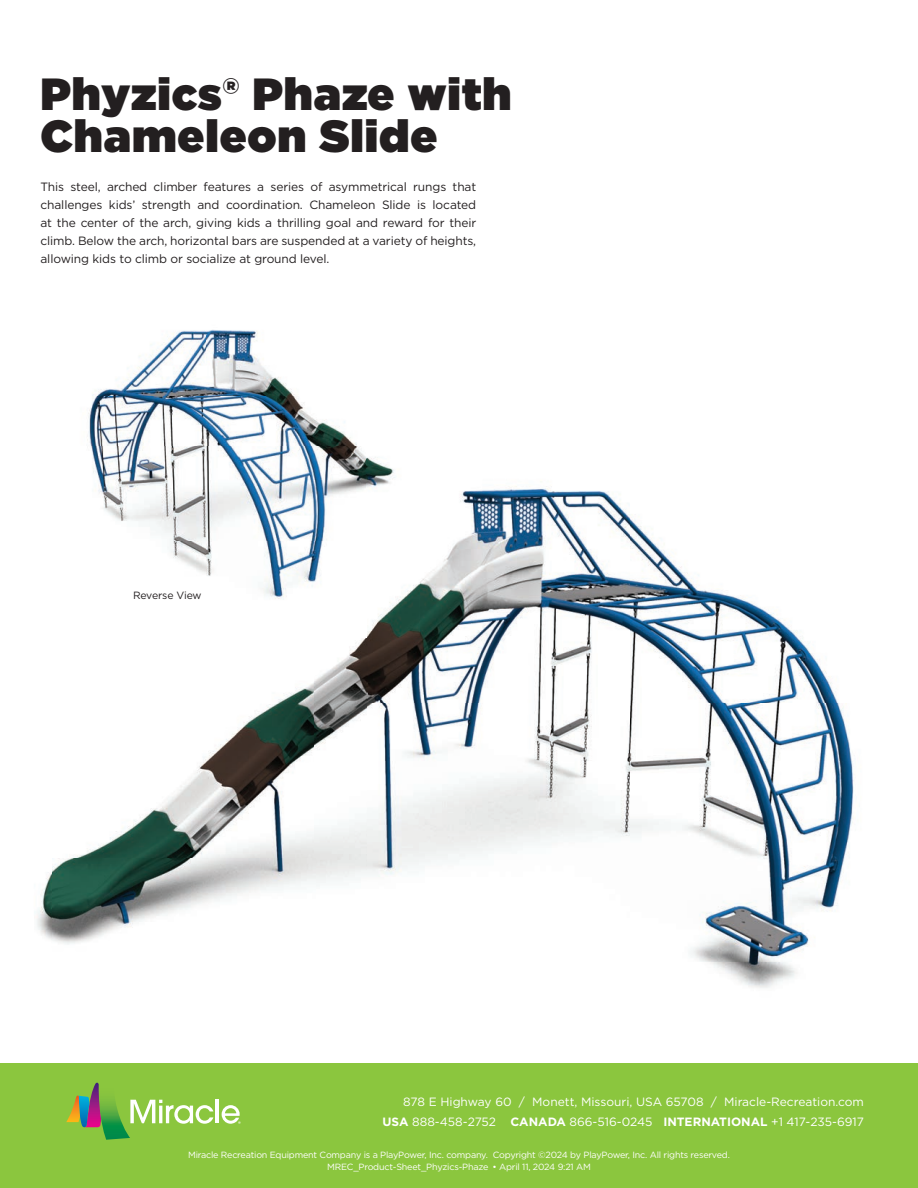
<style>
.page{position:relative;width:918px;height:1188px;background:#fff}
.page>*{position:absolute;margin:0;border:0;box-sizing:border-box;transform-origin:0 0}
.t1{font:900 45px/42px "Gotham";letter-spacing:.02em;color:#231f20}
.t2{font:12px/18px "Gotham";letter-spacing:-.01em;color:#231f20;text-align:justify}
.t3{font:12px "Gotham";color:#fff}
.t4{font:10.5px "Gotham";letter-spacing:-.01em;color:#231f20}
.t5{font:9px/12px "Gotham";letter-spacing:-.02em;color:#fff;text-align:center}
.t6{font:6.6px "Myriad Pro";color:#fff}
.s1{font-weight:700}
</style>
<div class="page">
<img style="left:0;top:873px;width:52px;height:191px">
<img style="left:368px;top:486px;width:525px;height:578px">
<img style="left:52px;top:638px;width:316px;height:426px">
<div style="left:0;top:1064px;width:918px;height:124px;background:#8bc63e"></div>
<hr style="left:216px;top:1100px;width:3px;height:23px;background:#fff">
<svg style="left:222px;top:1105px;width:18px;height:19px"></svg>
<svg style="left:66px;top:1083px;width:147px;height:57px"></svg>
<img style="left:87px;top:330px;width:333px;height:308px">
<h1 class="t1" style="left:40px;top:73px;width:473px">Phyzics® Phaze with<br>Chameleon Slide</h1>
<p class="t2" style="left:40px;top:178px;width:437px">This steel, arched climber features a series of asymmetrical rungs that challenges kids’ strength and coordination. Chameleon Slide is located at the center of the arch, giving kids a thrilling goal and reward for their climb. Below the arch, horizontal bars are suspended at a variety of heights, allowing kids to climb or socialize at ground level.</p>
<p class="t4" style="left:133px;top:588px;width:70px">Reverse View</p>
<p class="t3" style="left:403px;top:1094px;width:462px">878 E Highway 60 / Monett, Missouri, USA 65708 / Miracle-Recreation.com</p>
<p class="t6" style="left:238px;top:1120px;width:4px">®</p>
<p class="t3" style="left:383px;top:1114px;width:483px"><span class="s1">USA</span> 888-458-2752 <span class="s1">CANADA</span> 866-516-0245 <span class="s1">INTERNATIONAL</span> +1 417-235-6917</p>
<p class="t5" style="left:188px;top:1148px;width:543px">Miracle Recreation Equipment Company is a PlayPower, Inc. company. Copyright ©2024 by PlayPower, Inc. All rights reserved.<br>MREC_Product-Sheet_Phyzics-Phaze • April 11, 2024 9:21 AM</p>
</div>
